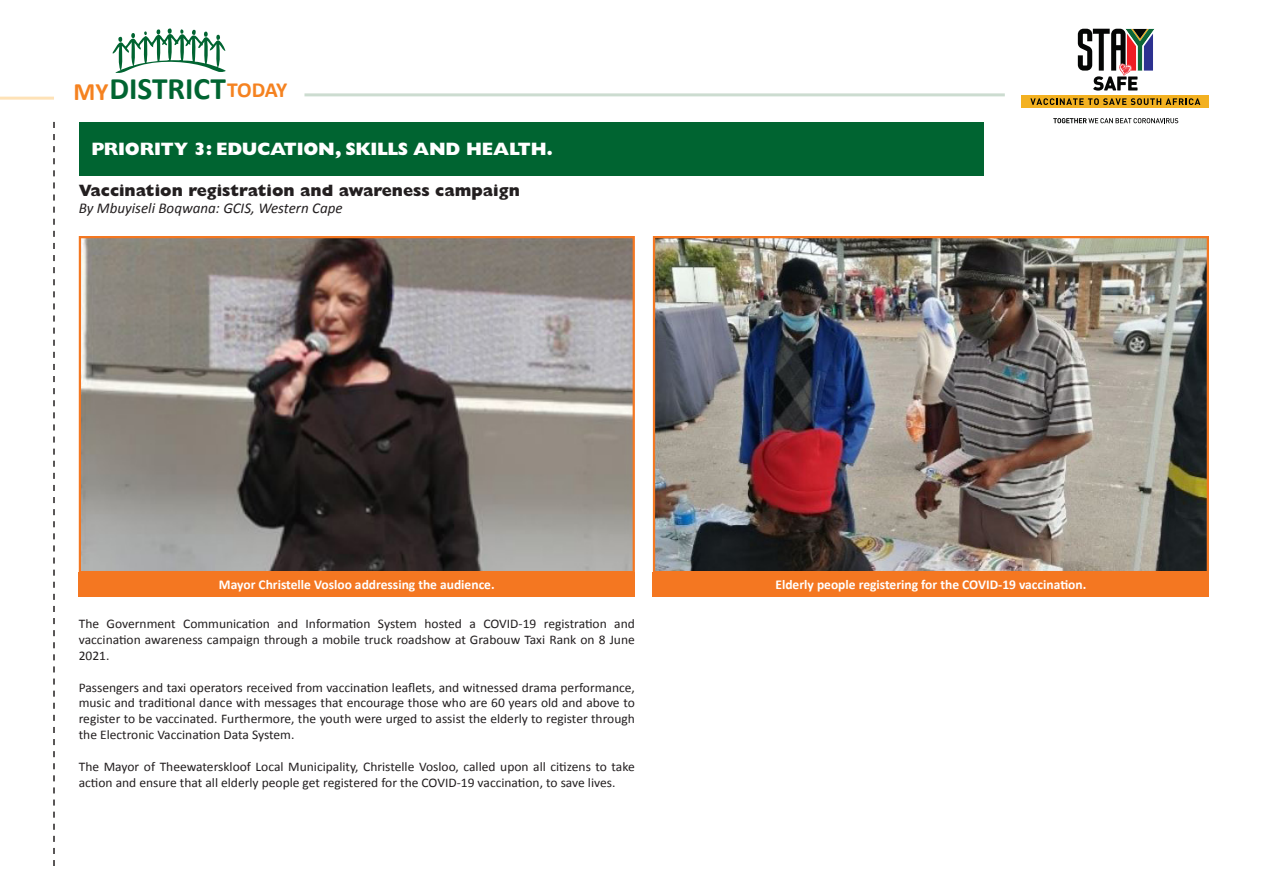
<style>
.page{position:relative;width:1263px;height:893px;background:#fff}
.page>*{position:absolute;margin:0;border:0;box-sizing:border-box;transform-origin:0 0}
.t1{font:700 31.35px "Calibri";color:#006431}
.t2{font:700 25.05px "Calibri";color:#f58220}
.t3{font:700 21.6px "Calibri";letter-spacing:-.025em;color:#f58220}
.t4{font:800 18px "Gill Sans MT Pro";letter-spacing:-.01em;color:#fff}
.t5{font:800 16.5px "Gill Sans MT Pro";color:#231f20}
.t6{font:italic 15px "Calibri";color:#231f20}
.t7{font:700 13.5px "Calibri";color:#fff}
.t8{font:13.2px/15.9px "Calibri";color:#231f20;text-align:justify}
</style>
<div class="page">
<div style="left:79px;top:122px;width:904px;height:54px;background:#006431"></div>
<svg style="left:53px;top:122px;width:2px;height:744px"></svg>
<hr style="left:0;top:97px;width:54px;height:3px;background:#fee2b7">
<hr style="left:304px;top:93px;width:701px;height:3px;background:#ccdcd0">
<svg style="left:113px;top:28px;width:113px;height:45px"></svg>
<svg style="left:1078px;top:29px;width:76px;height:62px"></svg>
<div style="left:1022px;top:95px;width:187px;height:12px;background:#f3b121"></div>
<svg style="left:1030px;top:98px;width:170px;height:7px"></svg>
<svg style="left:1053px;top:118px;width:125px;height:5px"></svg>
<img style="left:82px;top:239px;width:550px;height:331px">
<div style="left:79px;top:236px;width:556px;height:337px;border:2px solid #f47721"></div>
<img style="left:656px;top:239px;width:550px;height:331px">
<div style="left:653px;top:236px;width:556px;height:337px;border:2px solid #f47721"></div>
<div style="left:653px;top:572px;width:556px;height:25px;background:#f47721"></div>
<div style="left:79px;top:572px;width:556px;height:25px;background:#f47721"></div>
<p class="t2" style="left:73px;top:75px;width:36px">MY</p>
<p class="t1" style="left:109px;top:69px;width:118px">DISTRICT</p>
<p class="t3" style="left:227px;top:76px;width:62px">TODAY</p>
<p class="t4" style="left:91px;top:138px;width:463px">PRIORITY 3: EDUCATION, SKILLS AND HEALTH.</p>
<p class="t5" style="left:79px;top:181px;width:443px">Vaccination registration and awareness campaign</p>
<p class="t6" style="left:79px;top:197px;width:265px">By Mbuyiseli Boqwana: GCIS, Western Cape</p>
<p class="t7" style="left:219px;top:576px;width:277px">Mayor Christelle Vosloo addressing the audience.</p>
<p class="t7" style="left:775px;top:576px;width:312px">Elderly people registering for the COVID-19 vaccination.</p>
<p class="t8" style="left:79px;top:616px;width:558px">The Government Communication and Information System hosted a COVID-19 registration and vaccination awareness campaign through a mobile truck roadshow at Grabouw Taxi Rank on 8 June 2021.</p>
<p class="t8" style="left:79px;top:679px;width:558px">Passengers and taxi operators received from vaccination leaflets, and witnessed drama performance, music and traditional dance with messages that encourage those who are 60 years old and above to register to be vaccinated. Furthermore, the youth were urged to assist the elderly to register through the Electronic Vaccination Data System.</p>
<p class="t8" style="left:79px;top:758px;width:558px">The Mayor of Theewaterskloof Local Municipality, Christelle Vosloo, called upon all citizens to take action and ensure that all elderly people get registered for the COVID-19 vaccination, to save lives.</p>
</div>
